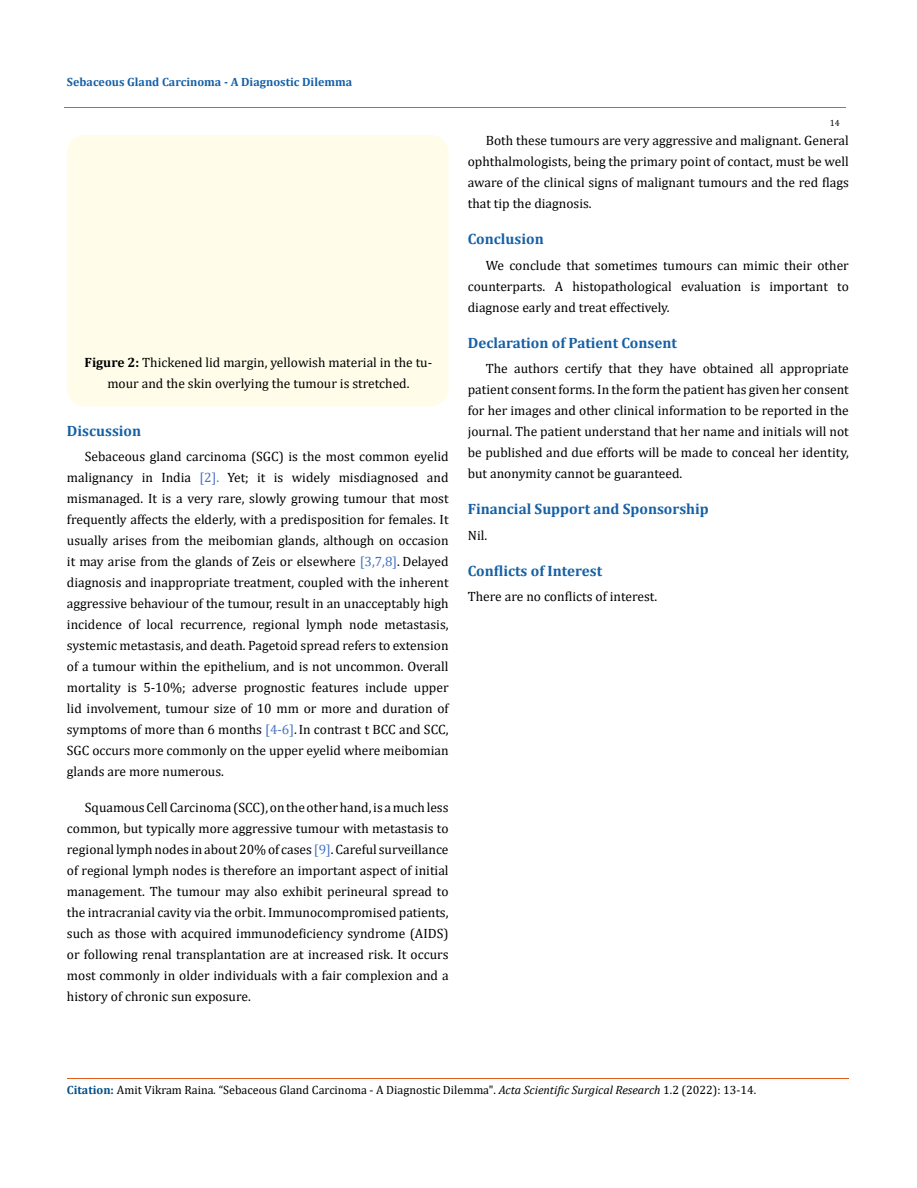
<style>
.page{position:relative;width:917px;height:1188px;background:#fff}
.page>*{position:absolute;margin:0;border:0;box-sizing:border-box;transform-origin:0 0}
.t1{font:700 15px "Cambria";color:#1560a6}
.t2{font:13.5px/21px "Cambria";color:#000;text-align:justify}
.t3{font:12px "Cambria";color:#000}
.t4{font:700 12px "Cambria";color:#1560a6}
.t5{font:9px "Cambria";color:#000}
.s1{font-weight:700}
.s2{color:#4472c4}
.s3{font-weight:700;color:#035089}
.s4{font-style:italic}
</style>
<div class="page">
<div style="left:67px;top:135px;width:381px;height:271px;background:#fffde9;border-radius:18px"></div>
<hr style="left:64px;top:108px;width:781px;height:1px;background:#e05d1a">
<hr style="left:67px;top:1078px;width:781px;height:1px;background:#e05d1a">
<p class="t4" style="left:67px;top:73px;width:287px">Sebaceous Gland Carcinoma - A Diagnostic Dilemma</p>
<p class="t2" style="left:85px;top:352px;width:349px;text-align:center"><span class="s1">Figure 2:</span> Thickened lid margin, yellowish material in the tu&shy;mour and the skin overlying the tumour is stretched.</p>
<p class="t1" style="left:67px;top:420px;width:76px">Discussion</p>
<p class="t2" style="left:67px;top:446px;width:383px;text-indent:18px">Sebaceous gland carcinoma (SGC) is the most common eyelid malignancy in India <span class="s2">[2].</span> Yet; it is widely misdiagnosed and mismanaged. It is a very rare, slowly growing tumour that most frequently affects the elderly, with a predisposition for females. It usually arises from the meibomian glands, although on occasion it may arise from the glands of Zeis or elsewhere <span class="s2">[3,7,8]</span>. Delayed diagnosis and inappropriate treatment, coupled with the inherent aggressive behaviour of the tumour, result in an unacceptably high incidence of local recurrence, regional lymph node metastasis, systemic metastasis, and death. Pagetoid spread refers to extension of a tumour within the epithelium, and is not uncommon. Overall mortality is 5-10%; adverse prognostic features include upper lid involvement, tumour size of 10 mm or more and duration of symptoms of more than 6 months <span class="s2">[4-6]</span>.In contrast t BCC and SCC, SGC occurs more commonly on the upper eyelid where meibomian glands are more numerous.</p>
<p class="t2" style="left:67px;top:797px;width:383px;text-indent:18px">Squamous Cell Carcinoma (SCC), on the other hand, is a much less common, but typically more aggressive tumour with metastasis to regional lymph nodes in about 20% of cases <span class="s2">[9]</span>. Careful surveillance of regional lymph nodes is therefore an important aspect of initial management. The tumour may also exhibit perineural spread to the intracranial cavity via the orbit. Immunocompromised patients, such as those with acquired immunodeficiency syndrome (AIDS) or following renal transplantation are at increased risk. It occurs most commonly in older individuals with a fair complexion and a history of chronic sun exposure.</p>
<p class="t5" style="left:829px;top:118px;width:11px">14</p>
<p class="t2" style="left:468px;top:130px;width:382px;text-indent:18px">Both these tumours are very aggressive and malignant. General ophthalmologists, being the primary point of contact, must be well aware of the clinical signs of malignant tumours and the red flags that tip the diagnosis.</p>
<p class="t1" style="left:468px;top:229px;width:77px">Conclusion</p>
<p class="t2" style="left:468px;top:255px;width:382px;text-indent:18px">We conclude that sometimes tumours can mimic their other counterparts. A histopathological evaluation is important to diagnose early and treat effectively.</p>
<p class="t1" style="left:468px;top:332px;width:211px">Declaration of Patient Consent</p>
<p class="t2" style="left:468px;top:358px;width:382px;text-indent:18px">The authors certify that they have obtained all appropriate patient consent forms. In the form the patient has given her consent for her images and other clinical information to be reported in the journal. The patient understand that her name and initials will not be published and due efforts will be made to conceal her identity, but anonymity cannot be guaranteed.</p>
<p class="t1" style="left:468px;top:499px;width:243px">Financial Support and Sponsorship</p>
<p class="t2" style="left:468px;top:525px;width:21px">Nil.</p>
<p class="t1" style="left:468px;top:560px;width:136px">Conflicts of Interest</p>
<p class="t2" style="left:468px;top:586px;width:191px">There are no conflicts of interest.</p>
<p class="t3" style="left:67px;top:1083px;width:690px"><span class="s3">Citation:</span> Amit Vikram Raina<span class="s4">.</span> “Sebaceous Gland Carcinoma - A Diagnostic Dilemma". <span class="s4">Acta Scientific Surgical Research</span> 1.2 (2022): 13-14.</p>
</div>
